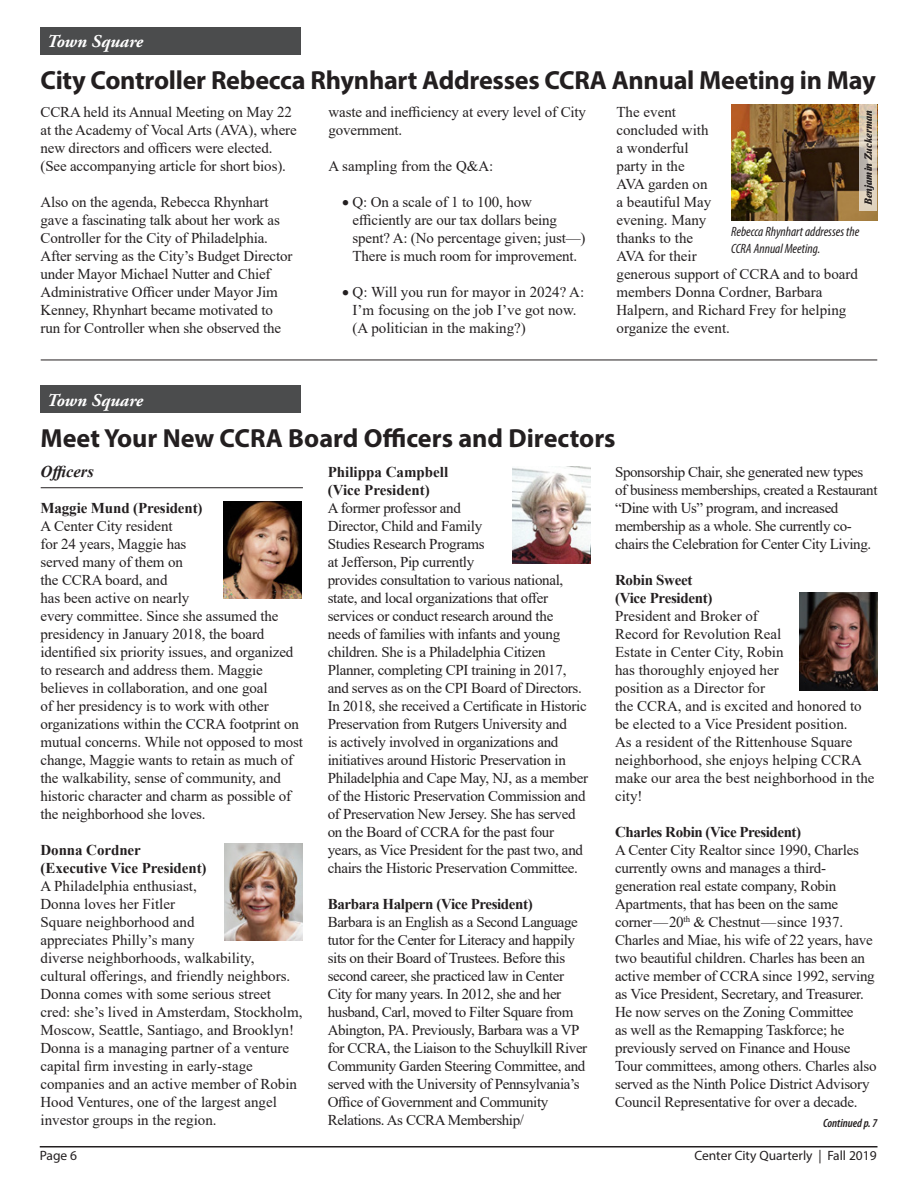
<style>
.page{position:relative;width:918px;height:1188px;background:#fff}
.page>*{position:absolute;margin:0;border:0;box-sizing:border-box;transform-origin:0 0}
.t1{font:700 26.25px "Myriad Pro";letter-spacing:-.01em;color:#231f20}
.t2{font:italic 700 18px "Adobe Garamond";color:#fff}
.Normal_wrd_22{font:italic 700 16.5px "Times New Roman";color:#231f20}
.Normal_wrd_22-2{font:15px/18px "Times New Roman";letter-spacing:-.02em;color:#231f20}
.Normal_wrd_22-3{font:15px/18px "Times New Roman";color:#231f20}
.Normal_wrd_21{font:15px/18px "Times New Roman";letter-spacing:-.01em;color:#231f20}
.Body_Text_wrd_2{font:15px/18px "Times New Roman";letter-spacing:-.015em;color:#231f20}
.List_Paragraph_wrd_2{font:15px/18px "Times New Roman";letter-spacing:-.01em;color:#231f20}
.t3{font:italic condensed 13.5px/16.2px "Myriad Pro";color:#231f20}
.t4{font:13.5px "Myriad Pro";color:#231f20}
.t5{font:italic 600 condensed 12px "Myriad Pro";color:#231f20}
.t6{font:italic 700 10.5px "Times New Roman";color:#231f20}
.s1{font-weight:700}
</style>
<div class="page">
<hr style="left:40px;top:1146px;width:838px;height:2px;background:#231f20">
<div style="left:40px;top:386px;width:262px;height:27px;background:#4b4c4d"></div>
<img style="left:799px;top:592px;width:79px;height:98px">
<img style="left:512px;top:466px;width:78px;height:98px">
<img style="left:225px;top:843px;width:78px;height:98px">
<div style="left:40px;top:27px;width:262px;height:28px;background:#4b4c4d"></div>
<img style="left:731px;top:105px;width:146px;height:115px">
<hr style="left:41px;top:360px;width:836px;height:1px;background:#231f20">
<img style="left:224px;top:501px;width:78px;height:98px">
<hr style="left:41px;top:487px;width:262px;height:1px;background:#231f20">
<div style="left:857px;top:103px;width:25px;height:109px;background:#fff;opacity:.5"></div>
<p class="t2" style="left:47px;top:32px;width:98px">Town Square</p>
<p class="t1" style="left:40px;top:63px;width:837px">City Controller Rebecca Rhynhart Addresses CCRA Annual Meeting in May</p>
<p class="Normal_wrd_21" style="left:40px;top:103px;width:258px">CCRA held its Annual Meeting on May 22 at the Academy of Vocal Arts (AVA), where new directors and officers were elected. (See accompanying article for short bios).</p>
<p class="Normal_wrd_21" style="left:40px;top:193px;width:253px">Also on the agenda, Rebecca Rhynhart gave a fascinating talk about her work as Controller for the City of Philadelphia.<br>After serving as the City’s Budget Director under Mayor Michael Nutter and Chief Administrative Officer under Mayor Jim Kenney, Rhynhart became motivated to run for Controller when she observed the</p>
<p class="t2" style="left:47px;top:390px;width:98px">Town Square</p>
<p class="Normal_wrd_21" style="left:328px;top:103px;width:259px">waste and inefficiency at every level of City government.</p>
<p class="Normal_wrd_21" style="left:328px;top:157px;width:166px">A sampling from the Q&amp;A:</p>
<p class="List_Paragraph_wrd_2" style="left:352px;top:193px;width:235px;text-indent:-10px">• Q: On a scale of 1 to 100, how efficiently are our tax dollars being spent? A: (No percentage given; just—)<br>There is much room for improvement.</p>
<p class="List_Paragraph_wrd_2" style="left:353px;top:283px;width:233px;text-indent:-11px">• Q: Will you run for mayor in 2024? A:<br>I’m focusing on the job I’ve got now. (A politician in the making?)</p>
<p class="Normal_wrd_21" style="left:616px;top:103px;width:243px">The event<br>concluded with<br>a wonderful<br>party in the<br>AVA garden on<br>a beautiful May<br>evening. Many<br>thanks to the<br>AVA for their<br>generous support of CCRA and to board members Donna Cordner, Barbara<br>Halpern, and Richard Frey for helping organize the event.</p>
<p class="t6" style="left:861px;top:205px;width:97px;rotate:-90deg">Benjamin Zuckerman</p>
<p class="t3" style="left:731px;top:224px;width:130px">Rebecca Rhynhart addresses the<br>CCRA Annual Meeting.</p>
<p class="t1" style="left:40px;top:421px;width:577px">Meet Your New CCRA Board Officers and Directors</p>
<p class="Normal_wrd_22" style="left:40px;top:460px;width:55px">Officers</p>
<p class="Normal_wrd_22-2" style="left:40px;top:499px;width:264px"><span class="s1">Maggie Mund (President)<br></span>A Center City resident<br>for 24 years, Maggie has<br>served many of them on<br>the CCRA board, and<br>has been active on nearly<br>every committee. Since she assumed the presidency in January 2018, the board identified six priority issues, and organized to research and address them. Maggie believes in collaboration, and one goal<br>of her presidency is to work with other organizations within the CCRA footprint on mutual concerns. While not opposed to most change, Maggie wants to retain as much of the walkability, sense of community, and historic character and charm as possible of the neighborhood she loves.</p>
<p class="Normal_wrd_22-3" style="left:40px;top:841px;width:264px"><span class="s1">Donna Cordner<br>(Executive Vice President)<br></span>A Philadelphia enthusiast,<br>Donna loves her Fitler<br>Square neighborhood and<br>appreciates Philly’s many<br>diverse neighborhoods, walkability, cultural offerings, and friendly neighbors.<br>Donna comes with some serious street cred: she’s lived in Amsterdam, Stockholm, Moscow, Seattle, Santiago, and Brooklyn!<br>Donna is a managing partner of a venture capital firm investing in early-stage companies and an active member of Robin Hood Ventures, one of the largest angel investor groups in the region.</p>
<p class="Normal_wrd_22-2" style="left:328px;top:463px;width:262px"><span class="s1">Philippa Campbell<br>(Vice President)<br></span>A former professor and<br>Director, Child and Family<br>Studies Research Programs<br>at Jefferson, Pip currently<br>provides consultation to various national, state, and local organizations that offer services or conduct research around the needs of families with infants and young children. She is a Philadelphia Citizen Planner, completing CPI training in 2017, and serves as on the CPI Board of Directors.<br>In 2018, she received a Certificate in Historic Preservation from Rutgers University and<br>is actively involved in organizations and initiatives around Historic Preservation in Philadelphia and Cape May, NJ, as a member of the Historic Preservation Commission and of Preservation New Jersey. She has served on the Board of CCRA for the past four years, as Vice President for the past two, and chairs the Historic Preservation Committee.</p>
<p class="Normal_wrd_22-2" style="left:328px;top:895px;width:261px"><span class="s1">Barbara Halpern (Vice President)<br></span>Barbara is an English as a Second Language tutor for the Center for Literacy and happily sits on their Board of Trustees. Before this second career, she practiced law in Center City for many years. In 2012, she and her husband, Carl, moved to Filter Square from Abington, PA. Previously, Barbara was a VP for CCRA, the Liaison to the Schuylkill River Community Garden Steering Committee, and served with the University of Pennsylvania’s Office of Government and Community Relations. As CCRA Membership/</p>
<p class="Normal_wrd_22-2" style="left:615px;top:463px;width:264px">Sponsorship Chair, she generated new types of business memberships, created a Restaurant “Dine with Us” program, and increased membership as a whole. She currently co&shy;chairs the Celebration for Center City Living.</p>
<p class="Normal_wrd_22-3" style="left:615px;top:571px;width:261px"><span class="s1">Robin Sweet<br>(Vice President)<br></span>President and Broker of<br>Record for Revolution Real<br>Estate in Center City, Robin<br>has thoroughly enjoyed her<br>position as a Director for<br>the CCRA, and is excited and honored to be elected to a Vice President position.<br>As a resident of the Rittenhouse Square neighborhood, she enjoys helping CCRA make our area the best neighborhood in the city!</p>
<p class="Body_Text_wrd_2" style="left:615px;top:823px;width:263px"><span class="s1">Charles Robin (Vice President)<br></span>A Center City Realtor since 1990, Charles currently owns and manages a third&shy;generation real estate company, Robin Apartments, that has been on the same corner—20<sup>th</sup> &amp; Chestnut—since 1937.<br>Charles and Miae, his wife of 22 years, have two beautiful children. Charles has been an active member of CCRA since 1992, serving as Vice President, Secretary, and Treasurer.<br>He now serves on the Zoning Committee<br>as well as the Remapping Taskforce; he previously served on Finance and House Tour committees, among others. Charles also served as the Ninth Police District Advisory Council Representative for over a decade.</p>
<p class="t5" style="left:823px;top:1116px;width:56px">Continued p. 7</p>
<p class="t4" style="left:40px;top:1147px;width:39px">Page 6</p>
<p class="t4" style="left:694px;top:1147px;width:184px">Center City Quarterly | Fall 2019</p>
</div>
